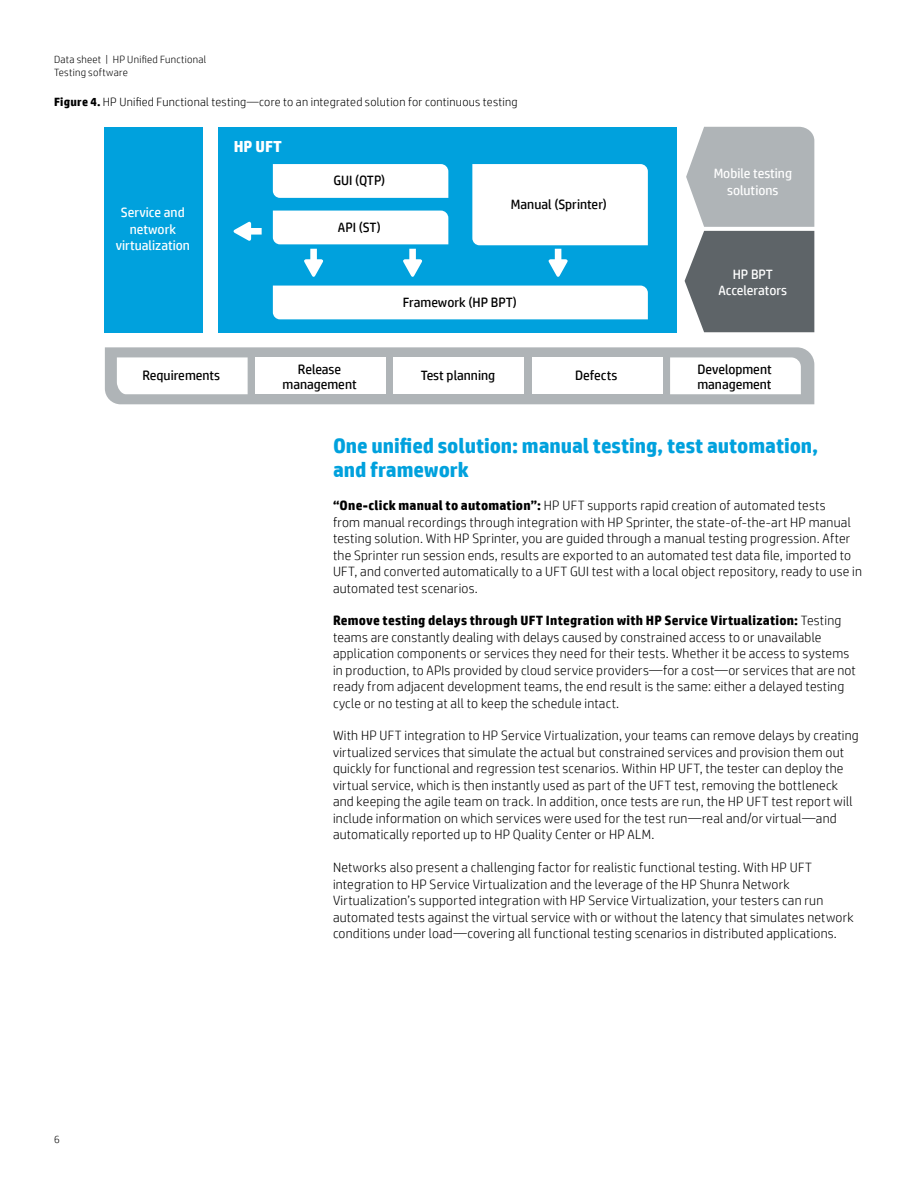
<style>
.page{position:relative;width:918px;height:1188px;background:#fff}
.page>*{position:absolute;margin:0;border:0;box-sizing:border-box;transform-origin:0 0}
.t1{font:700 21px/24px "HP Simplified";letter-spacing:-.005em;color:#00a1dd}
.t2{font:700 16.05px "HP Simplified";color:#fff}
.t3{font:300 13.5px/16.5px "HP Simplified";letter-spacing:.015em;color:#000}
.t4{font:13.5px/15px "HP Simplified";color:#000;text-align:center}
.t5{font:13.5px/16.2px "HP Simplified";color:#fff;text-align:center}
.t6{font:300 12px "HP Simplified";letter-spacing:.02em;color:#000}
.t7{font:300 10.5px/13.5px "HP Simplified";letter-spacing:.025em;color:#000}
.s1{font-weight:700}
</style>
<div class="page">
<div style="left:218px;top:127px;width:459px;height:205px;background:#00a1dd"></div>
<svg style="left:685px;top:127px;width:129px;height:205px;background:#92979a"></svg>
<div style="left:105px;top:127px;width:98px;height:205px;background:#00a1dd"></div>
<div style="left:273px;top:164px;width:175px;height:34px;background:#fff"></div>
<svg style="left:105px;top:347px;width:709px;height:57px"></svg>
<div style="left:393px;top:357px;width:131px;height:37px;background:#fff"></div>
<div style="left:273px;top:286px;width:375px;height:33px;background:#fff"></div>
<svg style="left:233px;top:222px;width:29px;height:19px"></svg>
<svg style="left:273px;top:211px;width:175px;height:66px"></svg>
<svg style="left:472px;top:164px;width:176px;height:113px"></svg>
<p class="t7" style="left:54px;top:52px;width:154px">Data sheet | HP Unified Functional<br>Testing software</p>
<p class="t6" style="left:54px;top:95px;width:465px"><span class="s1">Figure 4.</span> HP Unified Functional testing—core to an integrated solution for continuous testing</p>
<p class="t5" style="left:116px;top:205px;width:76px">Service and network virtualization</p>
<p class="t2" style="left:234px;top:137px;width:50px">HP UFT</p>
<p class="t4" style="left:333px;top:173px;width:53px">GUI (QTP)</p>
<p class="t4" style="left:338px;top:219px;width:44px">API (ST)</p>
<p class="t4" style="left:511px;top:196px;width:97px">Manual (Sprinter)</p>
<p class="t4" style="left:403px;top:294px;width:116px">Framework (HP BPT)</p>
<p class="t5" style="left:714px;top:166px;width:80px">Mobile testing solutions</p>
<p class="t5" style="left:718px;top:266px;width:70px">HP BPT<br>Accelerators</p>
<p class="t4" style="left:142px;top:368px;width:79px">Requirements</p>
<p class="t4" style="left:575px;top:368px;width:44px">Defects</p>
<p class="t4" style="left:697px;top:362px;width:76px;text-align:left">Development management</p>
<p class="t4" style="left:283px;top:362px;width:76px">Release management</p>
<p class="t4" style="left:421px;top:368px;width:76px">Test planning</p>
<p class="t7" style="left:54px;top:1132px;width:7px">6</p>
<h1 class="t1" style="left:333px;top:434px;width:487px">One unified solution: manual testing, test automation, and framework</h1>
<p class="t3" style="left:333px;top:497px;width:530px"><span class="s1">“One-click manual to automation”:</span> HP UFT supports rapid creation of automated tests<br>from manual recordings through integration with HP Sprinter, the state-of-the-art HP manual testing solution. With HP Sprinter, you are guided through a manual testing progression. After the Sprinter run session ends, results are exported to an automated test data file, imported to UFT, and converted automatically to a UFT GUI test with a local object repository, ready to use in automated test scenarios.</p>
<p class="t3" style="left:333px;top:612px;width:524px"><span class="s1">Remove testing delays through UFT Integration with HP Service Virtualization:</span> Testing teams are constantly dealing with delays caused by constrained access to or unavailable application components or services they need for their tests. Whether it be access to systems in production, to APIs provided by cloud service providers—for a cost—or services that are not ready from adjacent development teams, the end result is the same: either a delayed testing cycle or no testing at all to keep the schedule intact.</p>
<p class="t3" style="left:333px;top:727px;width:527px">With HP UFT integration to HP Service Virtualization, your teams can remove delays by creating virtualized services that simulate the actual but constrained services and provision them out quickly for functional and regression test scenarios. Within HP UFT, the tester can deploy the virtual service, which is then instantly used as part of the UFT test, removing the bottleneck and keeping the agile team on track. In addition, once tests are run, the HP UFT test report will include information on which services were used for the test run—real and/or virtual—and automatically reported up to HP Quality Center or HP ALM.</p>
<p class="t3" style="left:333px;top:859px;width:522px">Networks also present a challenging factor for realistic functional testing. With HP UFT integration to HP Service Virtualization and the leverage of the HP Shunra Network Virtualization’s supported integration with HP Service Virtualization, your testers can run automated tests against the virtual service with or without the latency that simulates network conditions under load—covering all functional testing scenarios in distributed applications.</p>
</div>
